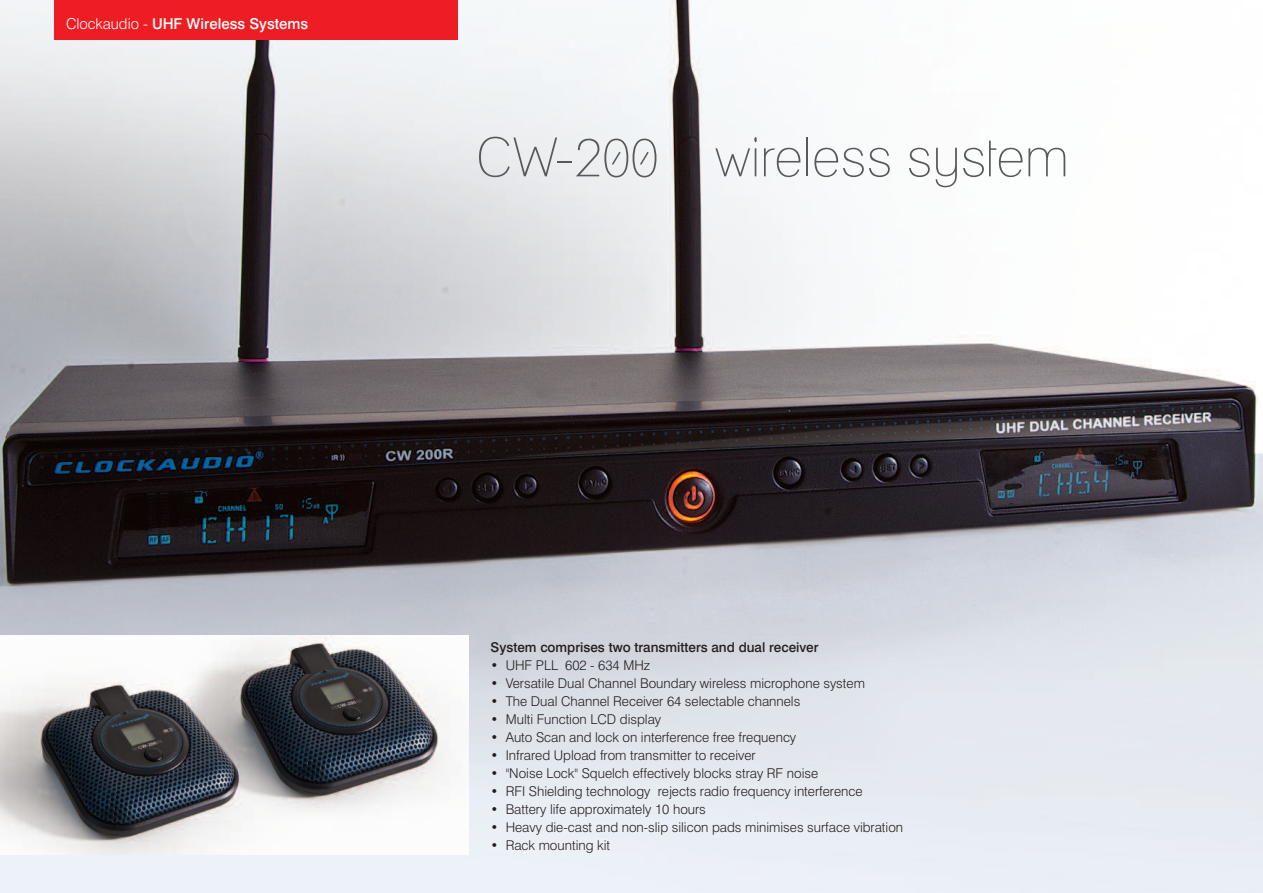
<style>
.page{position:relative;width:1263px;height:893px;background:#fff}
.page>*{position:absolute;margin:0;border:0;box-sizing:border-box;transform-origin:0 0}
.t1{font:300 54px "Lane Narrow";color:#57585a}
.t2{font:500 15px "Swiss 721 BT";color:#fff}
.t3{font:300 13.5px "Swiss 721 BT";color:#231f20}
.t4{font:500 13.5px "Swiss 721 BT";color:#231f20}
.s1{font-weight:300}
</style>
<div class="page">
<img style="left:0;top:0;width:1263px;height:893px">
<div style="left:54px;top:0;width:404px;height:39px;background:#ee1d23"></div>
<img style="left:0;top:635px;width:468px;height:220px">
<p class="t2" style="left:66px;top:18px;width:244px"><span class="s1">Clockaudio -</span> UHF Wireless Systems</p>
<h1 class="t1" style="left:476px;top:126px;width:594px">CW-200 wireless system</h1>
<p class="t4" style="left:490px;top:642px;width:329px">System comprises two transmitters and dual receiver</p>
<p class="t3" style="left:490px;top:660px;width:161px">• UHF PLL 602 - 634 MHz</p>
<p class="t3" style="left:490px;top:678px;width:376px">• Versatile Dual Channel Boundary wireless microphone system</p>
<p class="t3" style="left:490px;top:696px;width:311px">• The Dual Channel Receiver 64 selectable channels</p>
<p class="t3" style="left:490px;top:714px;width:172px">• Multi Function LCD display</p>
<p class="t3" style="left:490px;top:732px;width:307px">• Auto Scan and lock on interference free frequency</p>
<p class="t3" style="left:490px;top:750px;width:267px">• Infrared Upload from transmitter to receiver</p>
<p class="t3" style="left:490px;top:768px;width:329px">• "Noise Lock" Squelch effectively blocks stray RF noise</p>
<p class="t3" style="left:490px;top:786px;width:374px">• RFI Shielding technology rejects radio frequency interference</p>
<p class="t3" style="left:490px;top:804px;width:217px">• Battery life approximately 10 hours</p>
<p class="t3" style="left:490px;top:822px;width:414px">• Heavy die-cast and non-slip silicon pads minimises surface vibration</p>
<p class="t3" style="left:490px;top:840px;width:121px">• Rack mounting kit</p>
</div>
